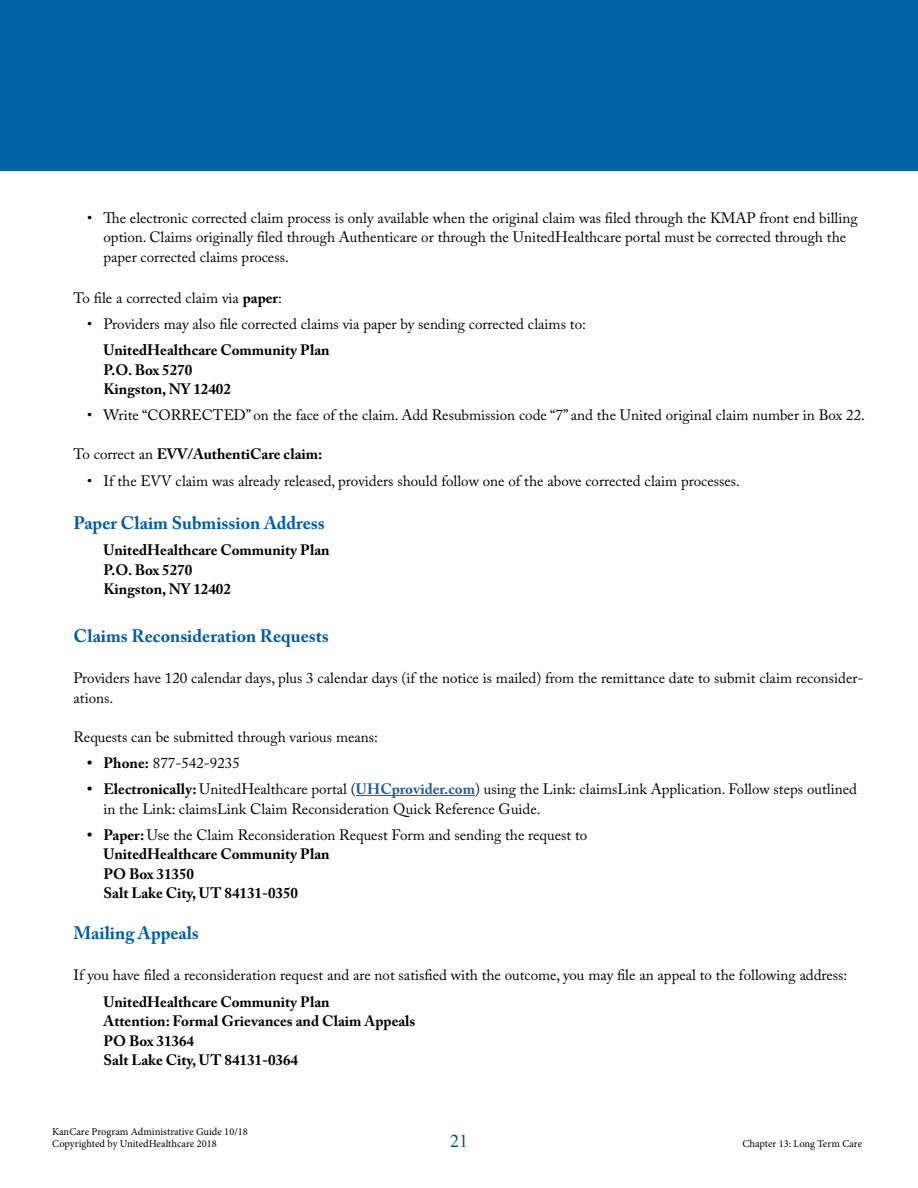
<style>
.page{position:relative;width:918px;height:1188px;background:#fff}
.page>*{position:absolute;margin:0;border:0;box-sizing:border-box;transform-origin:0 0}
.t1{font:700 18px "Adobe Caslon Pro";color:#005da5}
.t2{font:18px "Times New Roman";color:#004e8d}
.t3{font:15px/19.5px "Adobe Caslon Pro";color:#000}
.t4{font:700 15px/19.5px "Adobe Caslon Pro";color:#000}
.t5{font:10.5px/12.6px "Minion Pro";color:#000}
.s1{font-weight:700}
.s2{font-weight:400}
.s3{font-weight:700;color:#215e9e}
</style>
<div class="page">
<div style="left:0;top:0;width:918px;height:171px;background:#0065a4"></div>
<hr style="left:356px;top:795px;width:119px;height:1px;background:#215e9e">
<p class="t3" style="left:104px;top:208px;width:756px;text-indent:-16px">• The electronic corrected claim process is only available when the original claim was filed through the KMAP front end billing option. Claims originally filed through Authenticare or through the UnitedHealthcare portal must be corrected through the paper corrected claims process.</p>
<p class="t3" style="left:74px;top:288px;width:210px">To file a corrected claim via <span class="s1">paper</span>:</p>
<p class="t3" style="left:87px;top:314px;width:500px">• Providers may also file corrected claims via paper by sending corrected claims to:</p>
<p class="t4" style="left:104px;top:340px;width:228px">UnitedHealthcare Community Plan<br>P.O. Box 5270<br>Kingston, NY 12402</p>
<p class="t3" style="left:87px;top:405px;width:780px">• Write “CORRECTED” on the face of the claim. Add Resubmission code “7” and the United original claim number in Box 22.</p>
<p class="t4" style="left:74px;top:444px;width:250px"><span class="s2">To correct an</span> EVV/AuthentiCare claim:</p>
<p class="t3" style="left:87px;top:471px;width:655px">• If the EVV claim was already released, providers should follow one of the above corrected claim processes.</p>
<p class="t1" style="left:74px;top:512px;width:253px">Paper Claim Submission Address</p>
<p class="t4" style="left:104px;top:540px;width:228px">UnitedHealthcare Community Plan<br>P.O. Box 5270<br>Kingston, NY 12402</p>
<p class="t1" style="left:74px;top:625px;width:257px">Claims Reconsideration Requests</p>
<p class="t3" style="left:74px;top:668px;width:792px">Providers have 120 calendar days, plus 3 calendar days (if the notice is mailed) from the remittance date to submit claim reconsider&shy;ations.</p>
<p class="t3" style="left:74px;top:727px;width:306px">Requests can be submitted through various means:</p>
<p class="t3" style="left:87px;top:753px;width:154px"><span class="s1">• Phone:</span> 877-542-9235</p>
<p class="t3" style="left:104px;top:779px;width:755px;text-indent:-16px"><span class="s1">• Electronically:</span> UnitedHealthcare portal (<span class="s3">UHCprovider.com</span>) using the Link: claimsLink Application. Follow steps outlined in the Link: claimsLink Claim Reconsideration Quick Reference Guide.</p>
<p class="t4" style="left:104px;top:825px;width:485px;text-indent:-16px">• Paper: <span class="s2">Use the Claim Reconsideration Request Form and sending the request to </span>UnitedHealthcare Community Plan<br>PO Box 31350<br>Salt Lake City, UT 84131-0350</p>
<p class="t1" style="left:74px;top:923px;width:127px">Mailing Appeals</p>
<p class="t3" style="left:74px;top:966px;width:775px">If you have filed a reconsideration request and are not satisfied with the outcome, you may file an appeal to the following address:</p>
<p class="t4" style="left:104px;top:992px;width:313px">UnitedHealthcare Community Plan<br>Attention: Formal Grievances and Claim Appeals<br>PO Box 31364<br>Salt Lake City, UT 84131-0364</p>
<p class="t5" style="left:52px;top:1125px;width:197px">KanCare Program Administrative Guide 10/18<br>Copyrighted by UnitedHealthcare 2018</p>
<p class="t2" style="left:450px;top:1129px;width:19px">21</p>
<p class="t5" style="left:742px;top:1138px;width:121px">Chapter 13: Long Term Care</p>
</div>
